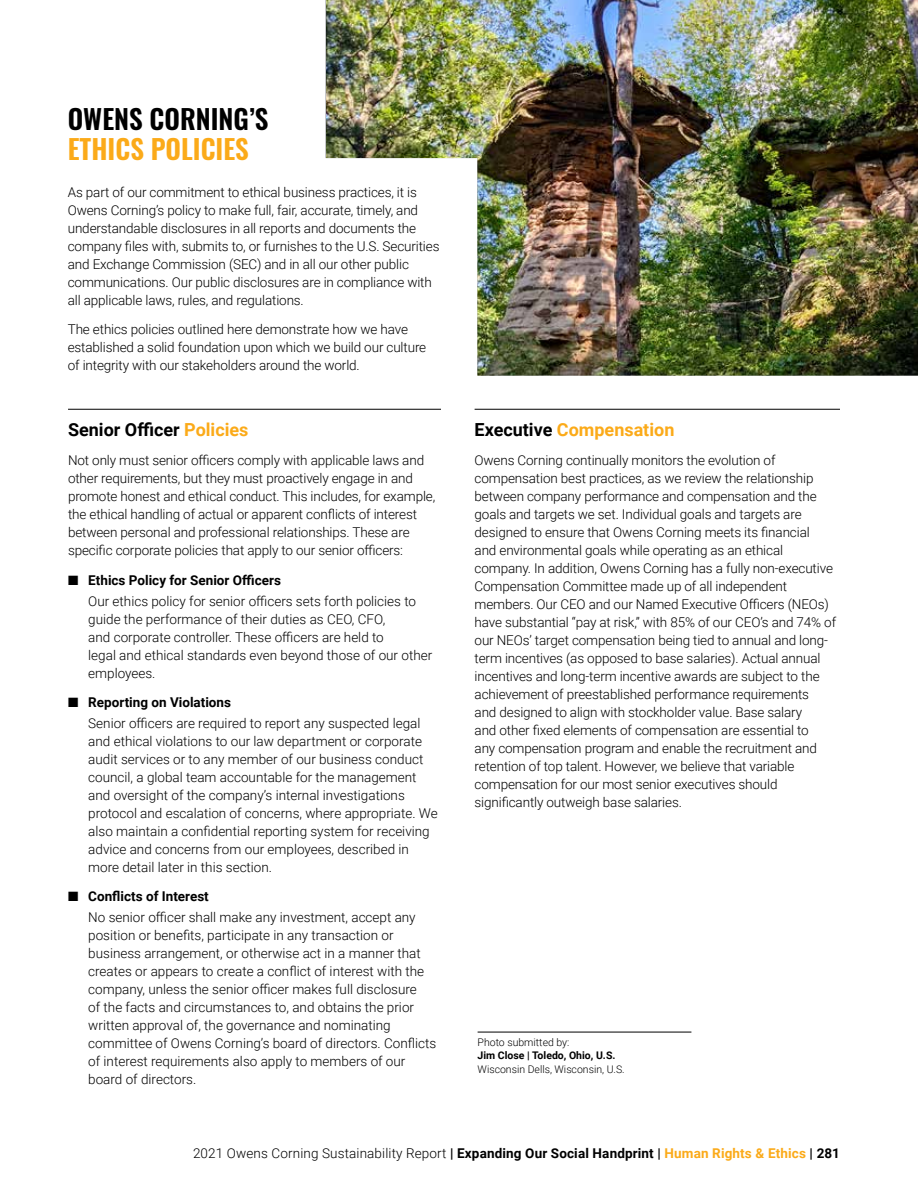
<style>
.page{position:relative;width:918px;height:1188px;background:#fff}
.page>*{position:absolute;margin:0;border:0;box-sizing:border-box;transform-origin:0 0}
.t1{font:600 27px "Oswald";color:#000}
.t2{font:600 27px "Oswald";color:#fbaa19}
.t3{font:700 18px "Roboto";color:#fbaa19}
.t4{font:700 18px "Roboto";color:#000}
.t5{font:300 13.5px/18px "Roboto";letter-spacing:-.01em;color:#000}
.t6{font:300 13.5px "Roboto";letter-spacing:.01em;color:#000}
.t7{font:300 10.5px "Roboto";color:#000}
.t8{font:700 10.5px "Roboto";color:#000}
.s1{color:#fbaa19}
.s2{font-weight:700}
.s3{color:#000}
.s4{font-weight:700;color:#fbaa19}
</style>
<div class="page">
<img style="left:326px;top:0;width:592px;height:376px">
<hr style="left:475px;top:409px;width:365px;height:1px;background:#000">
<hr style="left:478px;top:1032px;width:213px;height:1px;background:#000">
<hr style="left:68px;top:409px;width:373px;height:1px;background:#000">
<h1 class="t1" style="left:68px;top:105px;width:202px">OWENS CORNING’S</h1>
<h1 class="t2" style="left:68px;top:135px;width:183px">ETHICS POLICIES</h1>
<p class="t5" style="left:68px;top:183px;width:373px">As part of our commitment to ethical business practices, it is Owens Corning’s policy to make full, fair, accurate, timely, and understandable disclosures in all reports and documents the company files with, submits to, or furnishes to the U.S. Securities and Exchange Commission (SEC) and in all our other public communications. Our public disclosures are in compliance with all applicable laws, rules, and regulations.</p>
<p class="t5" style="left:68px;top:320px;width:360px">The ethics policies outlined here demonstrate how we have established a solid foundation upon which we build our culture of integrity with our stakeholders around the world.</p>
<h2 class="t4" style="left:68px;top:417px;width:182px">Senior Officer <span class="s1">Policies</span></h2>
<p class="t5" style="left:68px;top:451px;width:369px">Not only must senior officers comply with applicable laws and other requirements, but they must proactively engage in and promote honest and ethical conduct. This includes, for example, the ethical handling of actual or apparent conflicts of interest between personal and professional relationships. These are specific corporate policies that apply to our senior officers:</p>
<p class="t5" style="left:88px;top:570px;width:329px;line-height:21px;text-indent:-20px">■ <span class="s2">Ethics Policy for Senior Officers<br></span>Our ethics policy for senior officers sets forth policies to</p>
<p class="t5" style="left:88px;top:610px;width:346px">guide the performance of their duties as CEO, CFO,<br>and corporate controller. These officers are held to<br>legal and ethical standards even beyond those of our other employees.</p>
<p class="t5" style="left:88px;top:691px;width:334px;line-height:21px;text-indent:-20px">■ <span class="s2">Reporting on Violations<br></span>Senior officers are required to report any suspected legal</p>
<p class="t5" style="left:88px;top:732px;width:351px">and ethical violations to our law department or corporate audit services or to any member of our business conduct council, a global team accountable for the management and oversight of the company’s internal investigations protocol and escalation of concerns, where appropriate. We also maintain a confidential reporting system for receiving advice and concerns from our employees, described in more detail later in this section.</p>
<p class="t5" style="left:88px;top:885px;width:329px;line-height:21px;text-indent:-20px">■ <span class="s2">Conflicts of Interest<br></span>No senior officer shall make any investment, accept any</p>
<p class="t5" style="left:88px;top:926px;width:350px">position or benefits, participate in any transaction or business arrangement, or otherwise act in a manner that creates or appears to create a conflict of interest with the company, unless the senior officer makes full disclosure<br>of the facts and circumstances to, and obtains the prior written approval of, the governance and nominating committee of Owens Corning’s board of directors. Conflicts of interest requirements also apply to members of our board of directors.</p>
<h2 class="t3" style="left:475px;top:417px;width:201px"><span class="s3">Executive</span> Compensation</h2>
<p class="t5" style="left:475px;top:451px;width:363px">Owens Corning continually monitors the evolution of compensation best practices, as we review the relationship between company performance and compensation and the goals and targets we set. Individual goals and targets are designed to ensure that Owens Corning meets its financial<br>and environmental goals while operating as an ethical company. In addition, Owens Corning has a fully non-executive Compensation Committee made up of all independent members. Our CEO and our Named Executive Officers (NEOs) have substantial “pay at risk,” with 85% of our CEO’s and 74% of our NEOs’ target compensation being tied to annual and long&shy;term incentives (as opposed to base salaries). Actual annual incentives and long-term incentive awards are subject to the achievement of preestablished performance requirements<br>and designed to align with stockholder value. Base salary<br>and other fixed elements of compensation are essential to<br>any compensation program and enable the recruitment and retention of top talent. However, we believe that variable compensation for our most senior executives should significantly outweigh base salaries.</p>
<p class="t7" style="left:478px;top:1035px;width:93px">Photo submitted by:</p>
<p class="t8" style="left:478px;top:1048px;width:139px">Jim Close | Toledo, Ohio, U.S.</p>
<p class="t7" style="left:478px;top:1062px;width:149px">Wisconsin Dells, Wisconsin, U.S.</p>
<p class="t6" style="left:193px;top:1143px;width:648px">2021 Owens Corning Sustainability Report <span class="s2">| Expanding Our Social Handprint |</span> <span class="s4">Human Rights &amp; Ethics</span> <span class="s2">| 281</span></p>
</div>
